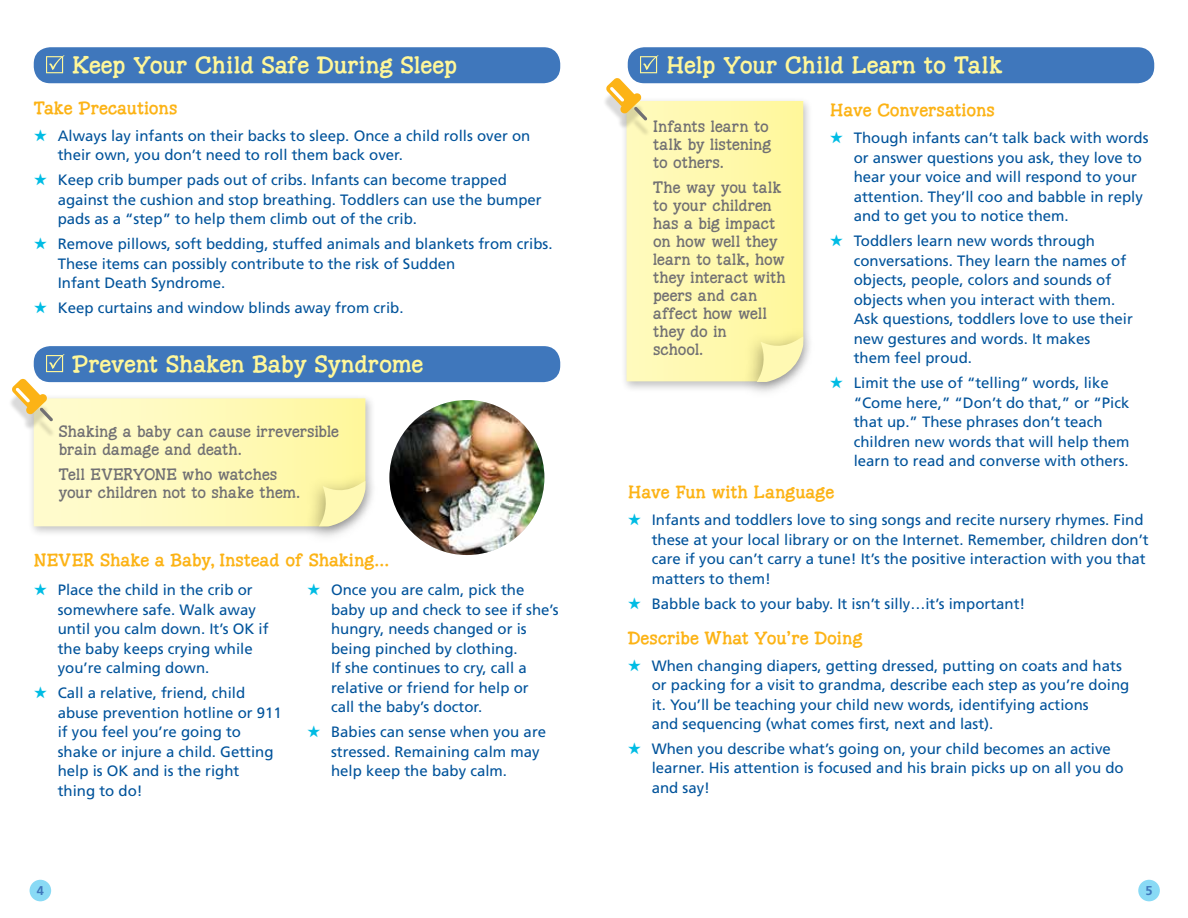
<style>
.page{position:relative;width:1188px;height:918px;background:#fff}
.page>*{position:absolute;margin:0;border:0;box-sizing:border-box;transform-origin:0 0}
.t1{font:700 24px "Hunniwell";color:#fff799}
.t2{font:700 18px "Hunniwell";color:#fcb316}
.t3{font:17.25px/18px "Hunniwell";color:#717073}
.t4{font:15px/19.5px "Frutiger";color:#00539b}
.t5{font:700 12.75px "Frutiger";color:#3f77bc}
.s1{color:#00bce4}
</style>
<div class="page">
<div style="left:30px;top:880px;width:21px;height:21px;background:#89daf5;border-radius:50%"></div>
<div style="left:1138px;top:880px;width:22px;height:21px;background:#89daf5;border-radius:50%"></div>
<div style="left:34px;top:47px;width:526px;height:36px;background:#3f77bc;border-radius:16px"></div>
<svg style="left:46px;top:55px;width:18px;height:18px"></svg>
<div style="left:34px;top:346px;width:526px;height:36px;background:#3f77bc;border-radius:16px"></div>
<svg style="left:46px;top:354px;width:18px;height:18px"></svg>
<div style="left:28px;top:393px;width:348px;height:145px;background:#000;opacity:.25"></div>
<div style="left:303px;top:471px;width:75px;height:73px;background:#000;opacity:.34"></div>
<svg style="left:12px;top:378px;width:353px;height:148px"></svg>
<img style="left:389px;top:400px;width:155px;height:155px;border-radius:77px">
<div style="left:628px;top:47px;width:526px;height:36px;background:#3f77bc;border-radius:16px"></div>
<div style="left:620px;top:96px;width:194px;height:297px;background:#000;opacity:.25"></div>
<svg style="left:627px;top:101px;width:176px;height:280px;background:#fff8ac"></svg>
<div style="left:741px;top:326px;width:75px;height:74px;background:#000;opacity:.34"></div>
<svg style="left:757px;top:336px;width:46px;height:46px;background:#f1ecb1"></svg>
<div style="left:602px;top:88px;width:48px;height:49px;background:#000;opacity:.15"></div>
<svg style="left:606px;top:55px;width:52px;height:66px"></svg>
<h1 class="t1" style="left:72px;top:50px;width:387px">Keep Your Child Safe During Sleep</h1>
<p class="t2" style="left:34px;top:96px;width:145px">Take Precautions</p>
<p class="t4" style="left:58px;top:126px;width:474px;text-indent:-24px"><span class="s1">★</span> Always lay infants on their backs to sleep. Once a child rolls over on their own, you don’t need to roll them back over.</p>
<p class="t4" style="left:58px;top:170px;width:485px;text-indent:-24px"><span class="s1">★</span> Keep crib bumper pads out of cribs. Infants can become trapped against the cushion and stop breathing. Toddlers can use the bumper pads as a “step” to help them climb out of the crib.</p>
<p class="t4" style="left:58px;top:234px;width:496px;text-indent:-24px"><span class="s1">★</span> Remove pillows, soft bedding, stuffed animals and blankets from cribs.<br>These items can possibly contribute to the risk of Sudden<br>Infant Death Syndrome.</p>
<p class="t4" style="left:34px;top:298px;width:371px"><span class="s1">★</span> Keep curtains and window blinds away from crib.</p>
<h1 class="t1" style="left:72px;top:349px;width:353px">Prevent Shaken Baby Syndrome</h1>
<p class="t3" style="left:59px;top:422px;width:282px">Shaking a baby can cause irreversible brain damage and death.</p>
<p class="t3" style="left:59px;top:465px;width:243px">Tell EVERYONE who watches your children not to shake them.</p>
<p class="t2" style="left:34px;top:549px;width:357px">NEVER Shake a Baby, Instead of Shaking...</p>
<p class="t4" style="left:58px;top:580px;width:212px;text-indent:-24px"><span class="s1">★</span> Place the child in the crib or somewhere safe. Walk away until you calm down. It’s OK if the baby keeps crying while you’re calming down.</p>
<p class="t4" style="left:58px;top:683px;width:226px;text-indent:-24px"><span class="s1">★</span> Call a relative, friend, child abuse prevention hotline or 911 if you feel you’re going to shake or injure a child. Getting help is OK and is the right<br>thing to do!</p>
<p class="t4" style="left:331px;top:580px;width:229px;text-indent:-24px"><span class="s1">★</span> Once you are calm, pick the baby up and check to see if she’s hungry, needs changed or is being pinched by clothing.<br>If she continues to cry, call a relative or friend for help or<br>call the baby’s doctor.</p>
<p class="t4" style="left:331px;top:722px;width:217px;text-indent:-24px"><span class="s1">★</span> Babies can sense when you are stressed. Remaining calm may help keep the baby calm.</p>
<h1 class="t1" style="left:666px;top:50px;width:338px">Help Your Child Learn to Talk</h1>
<p class="t3" style="left:653px;top:117px;width:120px">Infants learn to talk by listening to others.</p>
<p class="t3" style="left:653px;top:179px;width:134px">The way you talk to your children has a big impact on how well they learn to talk, how they interact with peers and can affect how well they do in<br>school.</p>
<p class="t2" style="left:830px;top:99px;width:167px">Have Conversations</p>
<p class="t4" style="left:854px;top:128px;width:296px;text-indent:-24px"><span class="s1">★</span> Though infants can’t talk back with words or answer questions you ask, they love to hear your voice and will respond to your attention. They’ll coo and babble in reply and to get you to notice them.</p>
<p class="t4" style="left:854px;top:231px;width:281px;text-indent:-24px"><span class="s1">★</span> Toddlers learn new words through conversations. They learn the names of objects, people, colors and sounds of objects when you interact with them.<br>Ask questions, toddlers love to use their new gestures and words. It makes<br>them feel proud.</p>
<p class="t4" style="left:854px;top:373px;width:277px;text-indent:-24px"><span class="s1">★</span> Limit the use of “telling” words, like “Come here,” “Don’t do that,” or “Pick that up.” These phrases don’t teach children new words that will help them learn to read and converse with others.</p>
<p class="t2" style="left:628px;top:481px;width:208px">Have Fun with Language</p>
<p class="t4" style="left:652px;top:510px;width:498px;text-indent:-24px"><span class="s1">★</span> Infants and toddlers love to sing songs and recite nursery rhymes. Find these at your local library or on the Internet. Remember, children don’t care if you can’t carry a tune! It’s the positive interaction with you that matters to them!</p>
<p class="t4" style="left:628px;top:594px;width:399px"><span class="s1">★</span> Babble back to your baby. It isn’t silly…it’s important!</p>
<p class="t2" style="left:628px;top:626px;width:236px">Describe What You’re Doing</p>
<p class="t4" style="left:652px;top:655px;width:479px;text-indent:-24px"><span class="s1">★</span> When changing diapers, getting dressed, putting on coats and hats or packing for a visit to grandma, describe each step as you’re doing it. You’ll be teaching your child new words, identifying actions<br>and sequencing (what comes first, next and last).</p>
<p class="t4" style="left:652px;top:739px;width:474px;text-indent:-24px"><span class="s1">★</span> When you describe what’s going on, your child becomes an active learner. His attention is focused and his brain picks up on all you do and say!</p>
<p class="t5" style="left:37px;top:883px;width:9px">4</p>
<p class="t5" style="left:1145px;top:883px;width:9px">5</p>
</div>
